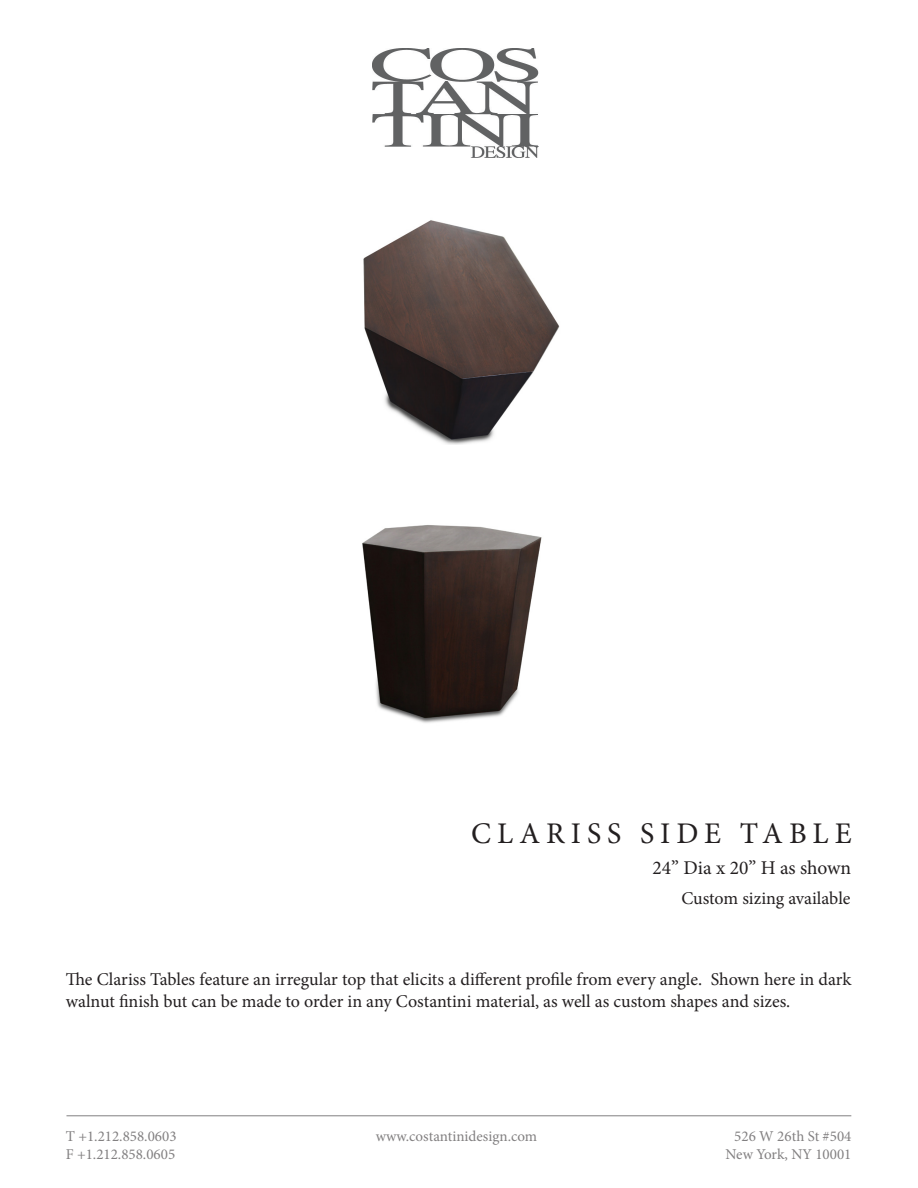
<style>
.page{position:relative;width:918px;height:1188px;background:#fff}
.page>*{position:absolute;margin:0;border:0;box-sizing:border-box;transform-origin:0 0}
.t1{font:30px "Minion Pro";letter-spacing:.2em;color:#231f20}
.t2{font:19.5px "Minion Pro";color:#231f20}
.t3{font:18px/21.6px "Minion Pro";letter-spacing:-.005em;color:#231f20}
.t4{font:15px/18px "Minion Pro";color:#828081;text-align:center}
</style>
<div class="page">
<hr style="left:66px;top:1116px;width:785px;height:1px;background:#828081">
<img style="left:372px;top:49px;width:167px;height:109px">
<img style="left:362px;top:525px;width:180px;height:198px">
<img style="left:363px;top:220px;width:197px;height:224px">
<p class="t1" style="left:471px;top:814px;width:382px">CLARISS SIDE TABLE</p>
<p class="t2" style="left:653px;top:855px;width:200px">24” Dia x 20” H as shown</p>
<p class="t3" style="left:681px;top:888px;width:171px">Custom sizing available</p>
<p class="t3" style="left:66px;top:969px;width:787px">The Clariss Tables feature an irregular top that elicits a different profile from every angle. Shown here in dark walnut finish but can be made to order in any Costantini material, as well as custom shapes and sizes.</p>
<p class="t4" style="left:66px;top:1128px;width:112px;text-align:left">T +1.212.858.0603<br>F +1.212.858.0605</p>
<p class="t4" style="left:376px;top:1128px;width:163px">www.costantinidesign.com</p>
<p class="t4" style="left:726px;top:1128px;width:127px">526 W 26th St #504<br>New York, NY 10001</p>
</div>
